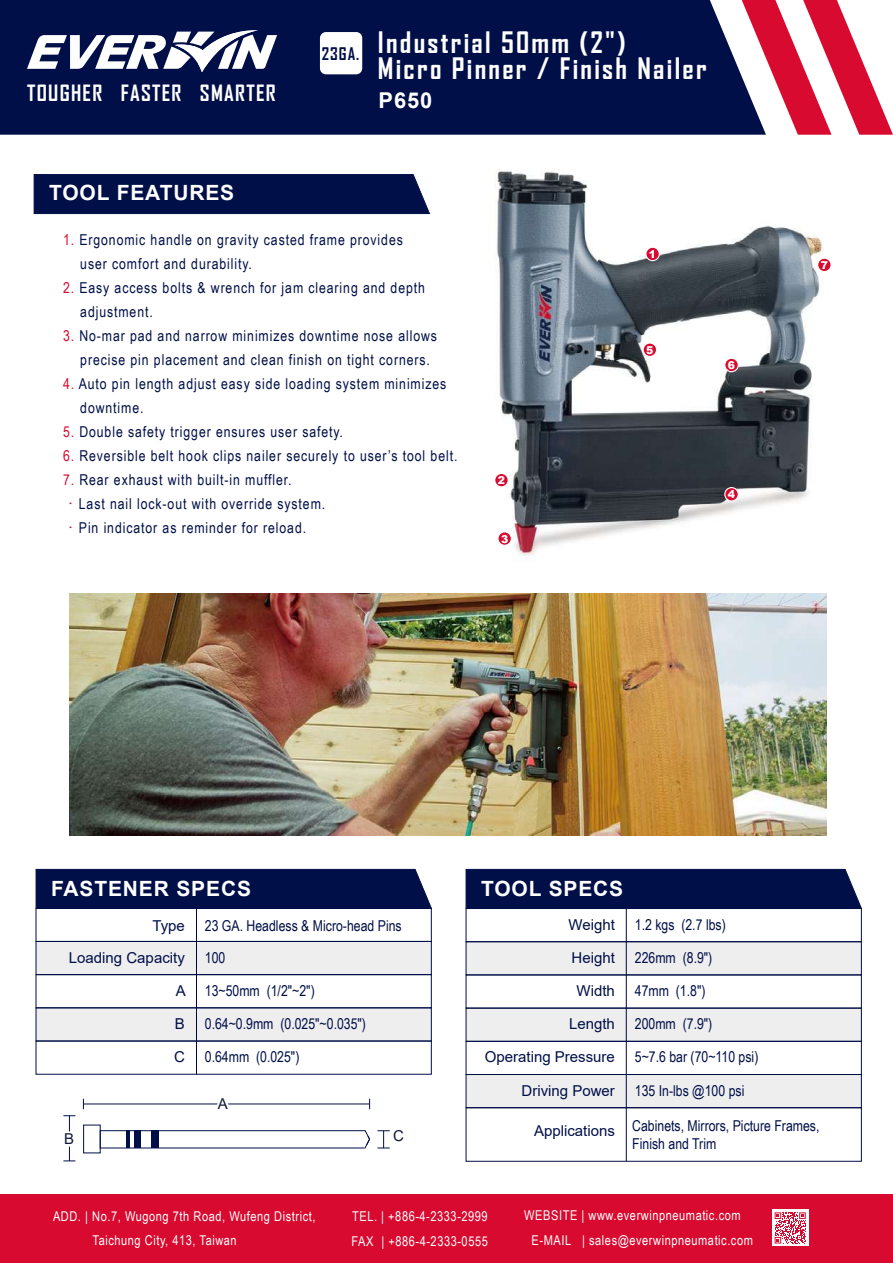
<style>
.page{position:relative;width:893px;height:1263px;background:#fff}
.page>*{position:absolute;margin:0;border:0;box-sizing:border-box;transform-origin:0 0}
.t1{font:700 28.35px/26.1px "Agency FB";letter-spacing:.08em;color:#fff}
.t2{font:700 21.9px "Arial";color:#fff}
.t3{font:700 21.45px "Agency FB";letter-spacing:.06em;color:#fff}
.t4{font:700 21px "Arial";letter-spacing:.04em;color:#fff}
.t5{font:700 16.65px "Agency FB";color:#000f48}
.t6{font:15px/24px "Arial Narrow";letter-spacing:.06em;color:#000f48}
.t7{font:15px/18px "Arial Narrow";color:#000f48}
.t8{font:15px "Arial";color:#000f48}
.t9{font:15px "Arial";color:#0f1835}
.t10{font:13.5px/24px "Arial Narrow";letter-spacing:.04em;color:#fff}
.t11{font:900 10.8px "Arial";color:#fff}
.s1{color:#d80a2f}
.s2{font-family:"Adobe Ming Std";font-weight:300;color:#d80a2f}
</style>
<div class="page">
<img style="left:496px;top:169px;width:328px;height:387px">
<div style="left:0;top:1194px;width:893px;height:69px;background:#d80a2f"></div>
<div style="left:772px;top:1209px;width:36px;height:37px;background:#fff"></div>
<svg style="left:775px;top:1212px;width:31px;height:31px"></svg>
<div style="left:0;top:0;width:742px;height:135px;background:#000f48"></div>
<svg style="left:27px;top:30px;width:250px;height:42px"></svg>
<svg style="left:742px;top:0;width:151px;height:135px"></svg>
<div style="left:320px;top:32px;width:42px;height:42px;background:#fff;border-radius:6px"></div>
<div style="left:33px;top:174px;width:397px;height:41px;background:#000f48"></div>
<svg style="left:643px;top:342px;width:14px;height:15px"></svg>
<svg style="left:724px;top:358px;width:15px;height:14px"></svg>
<svg style="left:817px;top:258px;width:14px;height:14px"></svg>
<svg style="left:645px;top:247px;width:15px;height:14px"></svg>
<svg style="left:724px;top:487px;width:15px;height:14px"></svg>
<svg style="left:494px;top:473px;width:15px;height:14px"></svg>
<svg style="left:497px;top:531px;width:15px;height:15px"></svg>
<div style="left:36px;top:941px;width:395px;height:34px;background:#efeeef"></div>
<div style="left:36px;top:1008px;width:395px;height:33px;background:#efeeef"></div>
<div style="left:36px;top:1041px;width:396px;height:33px;border:1px solid #000f48"></div>
<div style="left:36px;top:941px;width:396px;height:34px;border:1px solid #000f48"></div>
<div style="left:36px;top:974px;width:396px;height:34px;border:1px solid #000f48"></div>
<div style="left:36px;top:1007px;width:396px;height:34px;border:1px solid #000f48"></div>
<hr style="left:196px;top:907px;width:1px;height:167px;background:#00053d">
<div style="left:35px;top:869px;width:397px;height:40px;background:#000f48"></div>
<hr style="left:83px;top:1103px;width:287px;height:1px;background:#000f48">
<svg style="left:63px;top:1115px;width:12px;height:1px"></svg>
<hr style="left:69px;top:1116px;width:1px;height:45px;background:#000f48">
<svg style="left:63px;top:1160px;width:12px;height:1px"></svg>
<svg style="left:211px;top:1103px;width:24px;height:2px"></svg>
<svg style="left:68px;top:1128px;width:2px;height:21px"></svg>
<svg style="left:377px;top:1130px;width:13px;height:18px"></svg>
<div style="left:83px;top:1125px;width:18px;height:28px;border:1px solid #000f48"></div>
<div style="left:100px;top:1130px;width:265px;height:18px;border:1px solid #000f48"></div>
<hr style="left:126px;top:1131px;width:3px;height:17px;background:#000f48">
<div style="left:134px;top:1131px;width:6px;height:17px;background:#000f48"></div>
<div style="left:151px;top:1131px;width:7px;height:17px;background:#000f48"></div>
<svg style="left:363px;top:1130px;width:8px;height:19px"></svg>
<div style="left:466px;top:942px;width:395px;height:33px;background:#efeeef"></div>
<div style="left:466px;top:1008px;width:395px;height:33px;background:#efeeef"></div>
<div style="left:466px;top:1075px;width:395px;height:33px;background:#efeeef"></div>
<div style="left:465px;top:869px;width:397px;height:40px;background:#000f48"></div>
<div style="left:466px;top:908px;width:396px;height:34px;border:1px solid #000f48"></div>
<div style="left:466px;top:941px;width:396px;height:34px;border:1px solid #000f48"></div>
<div style="left:466px;top:974px;width:396px;height:34px;border:1px solid #000f48"></div>
<div style="left:466px;top:1008px;width:396px;height:34px;border:1px solid #000f48"></div>
<div style="left:466px;top:1107px;width:396px;height:55px;border:1px solid #000f48"></div>
<div style="left:466px;top:1074px;width:396px;height:34px;border:1px solid #000f48"></div>
<hr style="left:626px;top:908px;width:1px;height:253px;background:#00053d">
<img style="left:70px;top:593px;width:757px;height:242px">
<p class="t5" style="left:322px;top:43px;width:39px">23GA.</p>
<h1 class="t1" style="left:378px;top:29px;width:330px">Industrial 50mm (2")<br>Micro Pinner / Finish Nailer</h1>
<h3 class="t3" style="left:27px;top:80px;width:250px">TOUGHER FASTER SMARTER</h3>
<h2 class="t2" style="left:379px;top:85px;width:55px">P650</h2>
<h3 class="t4" style="left:49px;top:178px;width:187px">TOOL FEATURES</h3>
<p class="t6" style="left:80px;top:227px;width:324px;text-indent:-17px"><span class="s1">1.</span> Ergonomic handle on gravity casted frame provides user comfort and durability.</p>
<p class="t6" style="left:80px;top:275px;width:346px;text-indent:-17px"><span class="s1">2.</span> Easy access bolts &amp; wrench for jam clearing and depth adjustment.</p>
<p class="t6" style="left:80px;top:323px;width:358px;text-indent:-17px"><span class="s1">3.</span> No-mar pad and narrow minimizes downtime nose allows precise pin placement and clean finish on tight corners.</p>
<p class="t6" style="left:80px;top:371px;width:368px;text-indent:-17px"><span class="s1">4.</span> Auto pin length adjust easy side loading system minimizes downtime.</p>
<p class="t6" style="left:63px;top:419px;width:282px"><span class="s1">5.</span> Double safety trigger ensures user safety.</p>
<p class="t6" style="left:63px;top:443px;width:396px"><span class="s1">6.</span> Reversible belt hook clips nailer securely to user’s tool belt.</p>
<p class="t6" style="left:63px;top:467px;width:264px"><span class="s1">7.</span> Rear exhaust with built-in muffler.<span class="s2">．</span>Last nail lock-out with override system.<span class="s2">．</span>Pin indicator as reminder for reload.</p>
<p class="t11" style="left:498px;top:472px;width:9px">2</p>
<p class="t11" style="left:501px;top:531px;width:9px">3</p>
<p class="t11" style="left:649px;top:246px;width:9px">1</p>
<p class="t11" style="left:646px;top:342px;width:9px">5</p>
<p class="t11" style="left:728px;top:357px;width:9px">6</p>
<p class="t11" style="left:728px;top:487px;width:9px">4</p>
<p class="t11" style="left:821px;top:257px;width:9px">7</p>
<h3 class="t4" style="left:51px;top:873px;width:201px">FASTENER SPECS</h3>
<p class="t8" style="left:152px;top:915px;width:34px">Type</p>
<p class="t7" style="left:205px;top:916px;width:198px">23 GA. Headless &amp; Micro-head Pins</p>
<h3 class="t4" style="left:481px;top:873px;width:144px">TOOL SPECS</h3>
<p class="t8" style="left:568px;top:914px;width:48px">Weight</p>
<p class="t6" style="left:635px;top:912px;width:92px">1.2 kgs (2.7 lbs)</p>
<p class="t8" style="left:69px;top:947px;width:117px">Loading Capacity</p>
<p class="t8" style="left:176px;top:980px;width:12px">A</p>
<p class="t8" style="left:175px;top:1013px;width:12px">B</p>
<p class="t6" style="left:205px;top:945px;width:22px">100</p>
<p class="t6" style="left:205px;top:978px;width:111px">13~50mm (1/2"~2")</p>
<p class="t7" style="left:205px;top:1014px;width:163px">0.64~0.9mm (0.025"~0.035")</p>
<p class="t8" style="left:571px;top:947px;width:45px">Height</p>
<p class="t8" style="left:576px;top:980px;width:40px">Width</p>
<p class="t8" style="left:569px;top:1013px;width:47px">Length</p>
<p class="t6" style="left:635px;top:945px;width:79px">226mm (8.9")</p>
<p class="t6" style="left:635px;top:978px;width:72px">47mm (1.8")</p>
<p class="t6" style="left:635px;top:1011px;width:79px">200mm (7.9")</p>
<p class="t8" style="left:174px;top:1046px;width:12px">C</p>
<p class="t6" style="left:205px;top:1044px;width:96px">0.64mm (0.025")</p>
<p class="t8" style="left:485px;top:1047px;width:132px">Operating Pressure</p>
<p class="t7" style="left:635px;top:1047px;width:125px">5~7.6 bar (70~110 psi)</p>
<p class="t9" style="left:218px;top:1093px;width:12px">A</p>
<p class="t9" style="left:64px;top:1129px;width:12px">B</p>
<p class="t9" style="left:393px;top:1126px;width:12px">C</p>
<p class="t8" style="left:521px;top:1080px;width:95px">Driving Power</p>
<p class="t7" style="left:635px;top:1081px;width:111px">135 In-lbs @100 psi</p>
<p class="t7" style="left:632px;top:1116px;width:189px">Cabinets, Mirrors, Picture Frames,<br>Finish and Trim</p>
<p class="t8" style="left:534px;top:1120px;width:82px">Applications</p>
<p class="t10" style="left:93px;top:1204px;width:224px;text-indent:-40px">ADD. | No.7, Wugong 7th Road, Wufeng District,<br>Taichung City, 413, Taiwan</p>
<p class="t10" style="left:352px;top:1204px;width:137px">TEL. | +886-4-2333-2999</p>
<p class="t10" style="left:352px;top:1229px;width:138px">FAX | +886-4-2333-0555</p>
<p class="t10" style="left:524px;top:1203px;width:218px">WEBSITE | www.everwinpneumatic.com</p>
<p class="t10" style="left:532px;top:1228px;width:223px">E-MAIL | sales@everwinpneumatic.com</p>
</div>
